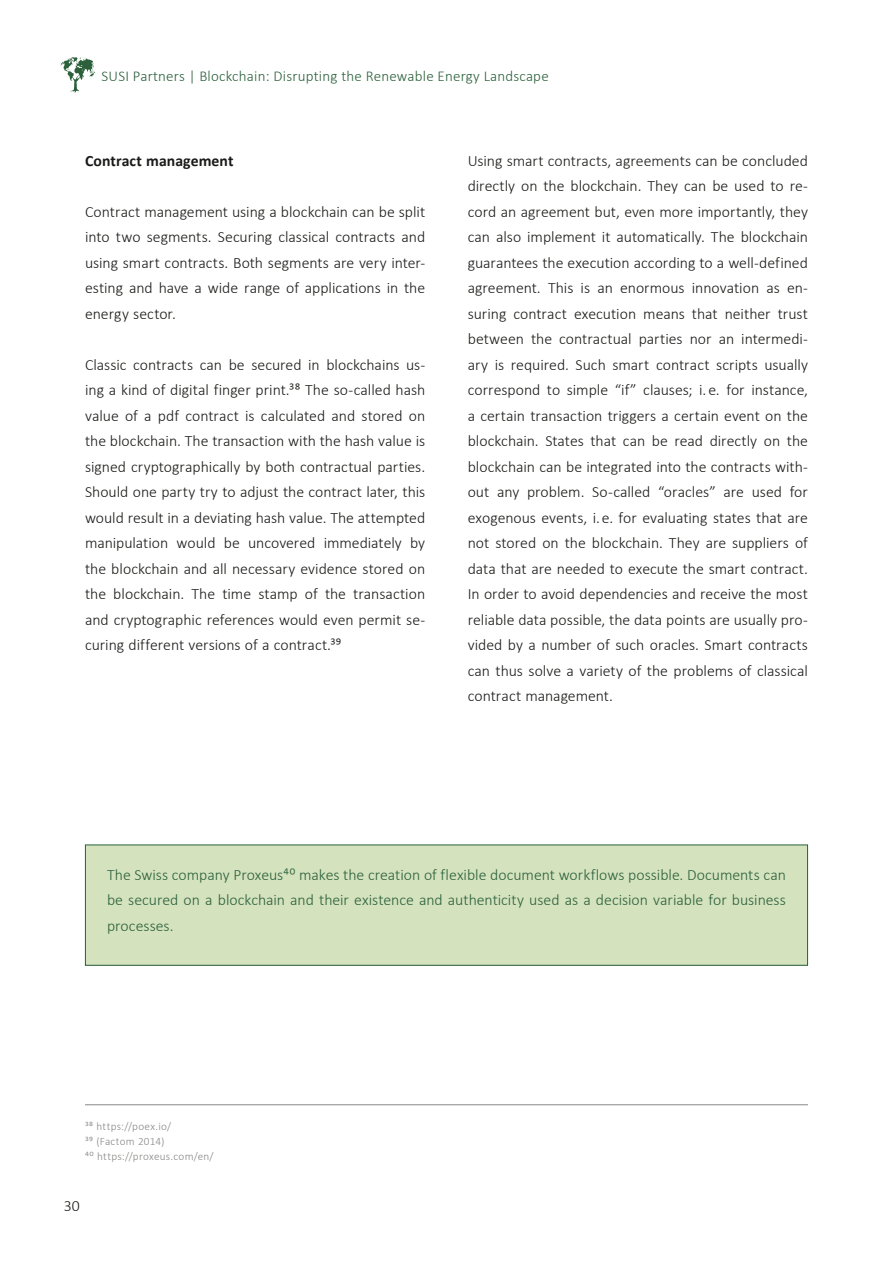
<style>
.page{position:relative;width:893px;height:1263px;background:#fff}
.page>*{position:absolute;margin:0;border:0;box-sizing:border-box;transform-origin:0 0}
.t1{font:300 15.75px/25.5px "Calibri";color:#1a1a18}
.t2{font:300 15.75px/25.5px "Calibri";color:#2b603b;text-align:justify}
.t3{font:700 15.75px "Calibri";letter-spacing:.005em;color:#1a1a18}
.t4{font:300 15px "Calibri";letter-spacing:.015em;color:#2b603b}
.t5{font:300 11.25px/15px "Calibri";letter-spacing:.02em;color:#878786}
.s1{color:#fff}
</style>
<div class="page">
<svg style="left:60px;top:57px;width:36px;height:36px"></svg>
<hr style="left:85px;top:1104px;width:723px;height:1px;background:#878786">
<div style="left:85px;top:845px;width:722px;height:120px;background:#d4e2be"></div>
<div style="left:85px;top:844px;width:723px;height:122px;border:1px solid #2b603b"></div>
<p class="t4" style="left:102px;top:67px;width:449px">SUSI Partners | Blockchain: Disrupting the Renewable Energy Landscape</p>
<p class="t3" style="left:85px;top:151px;width:150px">Contract management</p>
<p class="t1" style="left:85px;top:198px;width:342px;text-align:justify">Contract management using a blockchain can be split into two segments. Securing classical contracts and using smart contracts. Both segments are very inter&shy;esting and have a wide range of applications in the energy sector.</p>
<p class="t1" style="left:85px;top:351px;width:342px">Classic contracts can be secured in blockchains us&shy;ing a kind of digital finger print.38 The so-called hash value of a pdf contract is calculated and stored on the blockchain. The transaction with the hash value is signed cryptographically by both contractual parties.<br>Should one party try to adjust the contract later, this would result in a deviating hash value. The attempted manipulation would be uncovered immediately by the blockchain and all necessary evidence stored on the blockchain. The time stamp of the transaction and cryptographic references would even permit se&shy;curing different versions of a contract.39<span class="s1">40</span></p>
<p class="t1" style="left:468px;top:147px;width:342px">Using smart contracts, agreements can be concluded directly on the blockchain. They can be used to re&shy;cord an agreement but, even more importantly, they can also implement it automatically. The blockchain guarantees the execution according to a well-defined agreement. This is an enormous innovation as en&shy;suring contract execution means that neither trust between the contractual parties nor an intermedi&shy;ary is required. Such smart contract scripts usually correspond to simple “if” clauses; i. e. for instance, a certain transaction triggers a certain event on the blockchain. States that can be read directly on the blockchain can be integrated into the contracts with&shy;out any problem. So-called “oracles” are used for exogenous events, i. e. for evaluating states that are not stored on the blockchain. They are suppliers of data that are needed to execute the smart contract.<br>In order to avoid dependencies and receive the most reliable data possible, the data points are usually pro&shy;vided by a number of such oracles. Smart contracts can thus solve a variety of the problems of classical contract management.</p>
<p class="t2" style="left:107px;top:861px;width:680px">The Swiss company Proxeus40 makes the creation of flexible document workflows possible. Documents can be secured on a blockchain and their existence and authenticity used as a decision variable for business processes.</p>
<p class="t5" style="left:85px;top:1119px;width:130px">38 https://poex.io/<br>39 (Factom 2014)<br>40 https://proxeus.com/en/</p>
<p class="t1" style="left:64px;top:1192px;width:18px">30</p>
</div>
